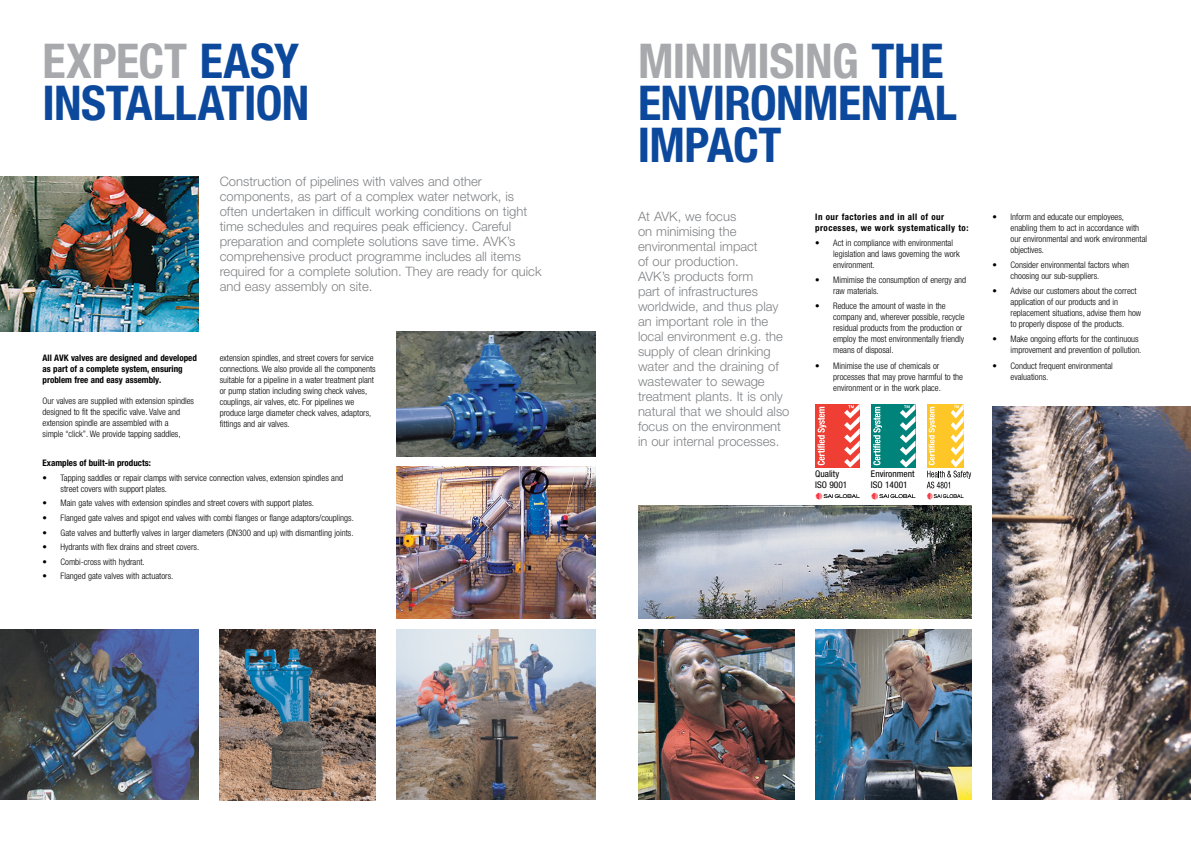
<style>
.page{position:relative;width:1191px;height:842px;background:#fff}
.page>*{position:absolute;margin:0;border:0;box-sizing:border-box;transform-origin:0 0}
.t1{font:700 condensed 48px/42px "Helvetica Neue LT Pro";letter-spacing:-.015em;color:#0c499c}
.t2{font:700 condensed 48px "Helvetica Neue LT Pro";color:#a7a9ac}
.t3{font:300 13px/15px "Helvetica Neue LT Pro";color:#808285}
.t4{font:condensed 9.2px/11px "Helvetica Neue";color:#000}
.t5{font:300 condensed 9px/11px "Helvetica Neue LT Pro";color:#000}
.t6{font:700 condensed 9px/11px "Helvetica Neue LT Pro";color:#000}
.t7{font:700 condensed 9px/11px "Helvetica Neue LT Pro";letter-spacing:.05em;color:#000}
.s1{color:#a7a9ac}
</style>
<div class="page">
<img style="left:0;top:629px;width:198px;height:170px">
<img style="left:0;top:176px;width:198px;height:156px">
<img style="left:397px;top:332px;width:198px;height:124px">
<img style="left:397px;top:466px;width:198px;height:152px">
<img style="left:220px;top:629px;width:156px;height:171px">
<img style="left:397px;top:629px;width:198px;height:170px">
<img style="left:638px;top:629px;width:156px;height:170px">
<img style="left:992px;top:406px;width:199px;height:393px">
<img style="left:815px;top:629px;width:156px;height:170px">
<img style="left:638px;top:506px;width:333px;height:112px">
<div style="left:815px;top:404px;width:44px;height:64px;background:#ef3e33"></div>
<svg style="left:817px;top:407px;width:9px;height:58px"></svg>
<svg style="left:844px;top:404px;width:15px;height:64px"></svg>
<svg style="left:815px;top:493px;width:44px;height:6px"></svg>
<svg style="left:926px;top:404px;width:45px;height:95px"></svg>
<div style="left:871px;top:404px;width:44px;height:64px;background:#00837b"></div>
<svg style="left:873px;top:407px;width:9px;height:58px"></svg>
<svg style="left:900px;top:404px;width:15px;height:64px"></svg>
<svg style="left:871px;top:493px;width:44px;height:6px"></svg>
<h1 class="t2" style="left:43px;top:32px;width:49px">Expect</h1>
<h1 class="t1" style="left:200px;top:39px;width:101px">easy</h1>
<h1 class="t1" style="left:43px;top:81px;width:37px">insta</h1>
<h1 class="t1" style="left:153px;top:81px;width:129px">llation</h1>
<p class="t3" style="left:220px;top:173px;width:323px">Construction of pipelines with valves and other components, as part of a complex water network, is often undertaken in difficult working conditions on tight time schedules and requires peak efficiency. Careful preparation and complete solutions save time. AVK’s comprehensive product programme includes all items required for a complete solution. They are ready for quick and easy assembly on site.</p>
<p class="t6" style="left:43px;top:352px;width:156px">All AVK valves are designed and developed as part of a complete system, ensuring problem free and easy assembly.</p>
<p class="t5" style="left:43px;top:395px;width:153px">Our valves are supplied with extension spindles designed to fit the specific valve. Valve and extension spindle are assembled with a<br>simple “click”. We provide tapping saddles,</p>
<p class="t5" style="left:220px;top:352px;width:157px">extension spindles, and street covers for service connections. We also provide all the components suitable for a pipeline in a water treatment plant or pump station including swing check valves, couplings, air valves, etc. For pipelines we produce large diameter check valves, adaptors, fittings and air valves.</p>
<p class="t6" style="left:43px;top:457px;width:110px">Examples of built-in products:</p>
<p class="t5" style="left:61px;top:472px;width:284px;text-indent:-18px">• Tapping saddles or repair clamps with service connection valves, extension spindles and street covers with support plates.</p>
<p class="t5" style="left:43px;top:498px;width:273px">• Main gate valves with extension spindles and street covers with support plates.</p>
<p class="t5" style="left:43px;top:512px;width:313px">• Flanged gate valves and spigot end valves with combi flanges or flange adaptors/couplings.</p>
<p class="t5" style="left:43px;top:527px;width:312px">• Gate valves and butterfly valves in larger diameters (DN300 and up) with dismantling joints.</p>
<p class="t5" style="left:43px;top:541px;width:158px">• Hydrants with flex drains and street covers.</p>
<p class="t5" style="left:43px;top:556px;width:104px">• Combi-cross with hydrant.</p>
<p class="t5" style="left:43px;top:570px;width:132px">• Flanged gate valves with actuators.</p>
<h1 class="t1" style="left:638px;top:39px;width:303px"><span class="s1">minimising</span> the environmenta</h1>
<h1 class="t1" style="left:934px;top:81px;width:24px">l</h1>
<h1 class="t1" style="left:638px;top:123px;width:39px">impact</h1>
<p class="t3" style="left:638px;top:209px;width:153px">At AVK, we focus<br>on minimising the environmental impact<br>of our production.<br>AVK’s products form<br>part of infrastructures worldwide, and thus play an important role in the local environment e.g. the supply of clean drinking water and the draining of wastewater to sewage treatment plants. It is only natural that we should also focus on the environment in our internal processes.</p>
<p class="t7" style="left:815px;top:211px;width:155px">In our factories and in all of our processes, we work systematically to:</p>
<p class="t5" style="left:833px;top:237px;width:128px;text-indent:-18px">• Act in compliance with environmental legislation and laws governing the work environment.</p>
<p class="t5" style="left:833px;top:274px;width:134px;text-indent:-18px">• Mimimise the consumption of energy and raw materials.</p>
<p class="t5" style="left:833px;top:301px;width:133px;text-indent:-18px">• Reduce the amount of waste in the company and, wherever possible, recycle residual products from the production or employ the most environmentally friendly means of disposal.</p>
<p class="t5" style="left:833px;top:360px;width:131px;text-indent:-18px">• Minimise the use of chemicals or processes that may prove harmful to the environment or in the work place.</p>
<p class="t4" style="left:815px;top:469px;width:34px">Quality<br>ISO 9001</p>
<p class="t4" style="left:871px;top:469px;width:45px">Environment<br>ISO 14001</p>
<p class="t5" style="left:1010px;top:211px;width:138px;text-indent:-18px">• Inform and educate our employees, enabling them to act in accordance with our environmental and work environmental objectives.</p>
<p class="t5" style="left:1010px;top:259px;width:120px;text-indent:-18px">• Consider environmental factors when choosing our sub-suppliers.</p>
<p class="t5" style="left:1010px;top:285px;width:132px;text-indent:-18px">• Advise our customers about the correct application of our products and in replacement situations, advise them how to properly dispose of the products.</p>
<p class="t5" style="left:1010px;top:334px;width:132px;text-indent:-18px">• Make ongoing efforts for the continuous improvement and prevention of pollution.</p>
<p class="t5" style="left:1010px;top:360px;width:104px;text-indent:-18px">• Conduct frequent environmental evaluations.</p>
</div>
